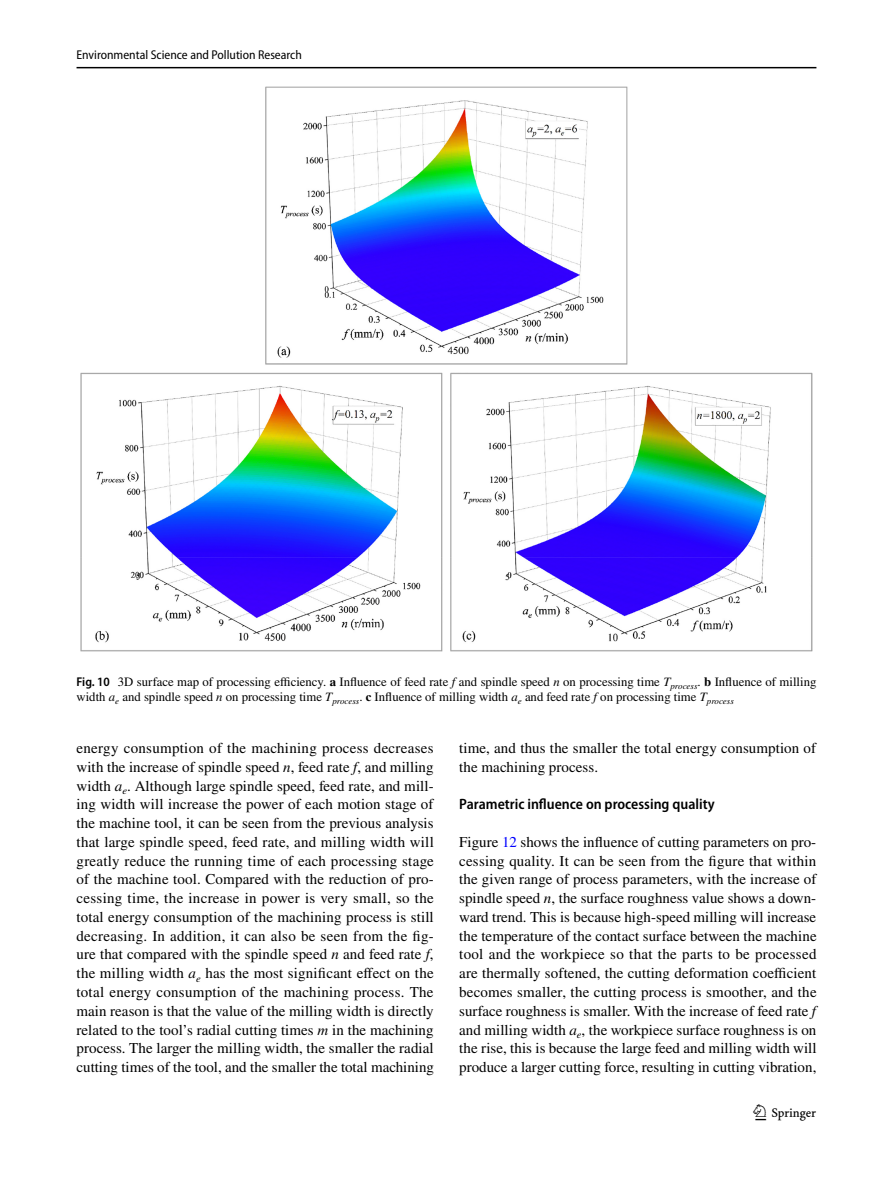
<style>
.page{position:relative;width:893px;height:1187px;background:#fff}
.page>*{position:absolute;margin:0;border:0;box-sizing:border-box;transform-origin:0 0}
.t1{font:22.5px "Springnew Regular 3";color:#000}
.t2{font:15px/18.8px "STIX";color:#000;text-align:justify}
.t3{font:600 semi-condensed 15px "Myriad Pro";color:#000}
.t4{font:12.75px/15px "STIX";color:#000}
.t5{font:semi-condensed 12.75px "Myriad Pro";color:#000}
.s1{font-family:"Myriad Pro";font-weight:600;font-stretch:semi-condensed}
.s2{font-weight:700}
.s3{font-style:italic}
.s4{color:#00f}
</style>
<div class="page">
<hr style="left:77px;top:67px;width:739px;height:1px;background:#000">
<img style="left:81px;top:87px;width:731px;height:564px">
<p class="t5" style="left:77px;top:48px;width:227px">Environmental Science and Pollution Research</p>
<p class="t4" style="left:77px;top:675px;width:741px"><span class="s1">Fig. 10</span> 3D surface map of processing efficiency. <span class="s2">a</span> Influence of feed rate <span class="s3">f</span> and spindle speed <span class="s3">n</span> on processing time <span class="s3">T</span><sub>process</sub>. <span class="s2">b</span> Influence of milling width <span class="s3">a</span><sub>e</sub> and spindle speed <span class="s3">n</span> on processing time <span class="s3">T</span><sub>process</sub>. <span class="s2">c</span> Influence of milling width <span class="s3">a</span><sub>e</sub> and feed rate <span class="s3">f</span> on processing time <span class="s3">T</span><sub>process</sub></p>
<p class="t2" style="left:77px;top:739px;width:359px">energy consumption of the machining process decreases with the increase of spindle speed <span class="s3">n</span>, feed rate <span class="s3">f</span>, and milling width <span class="s3">a</span><sub>e</sub>. Although large spindle speed, feed rate, and mill&shy;ing width will increase the power of each motion stage of the machine tool, it can be seen from the previous analysis that large spindle speed, feed rate, and milling width will greatly reduce the running time of each processing stage of the machine tool. Compared with the reduction of pro&shy;cessing time, the increase in power is very small, so the total energy consumption of the machining process is still decreasing. In addition, it can also be seen from the fig&shy;ure that compared with the spindle speed <span class="s3">n</span> and feed rate <span class="s3">f</span>, the milling width <span class="s3">a</span><sub>e</sub> has the most significant effect on the total energy consumption of the machining process. The main reason is that the value of the milling width is directly related to the tool’s radial cutting times <span class="s3">m</span> in the machining process. The larger the milling width, the smaller the radial cutting times of the tool, and the smaller the total machining</p>
<p class="t2" style="left:459px;top:739px;width:358px">time, and thus the smaller the total energy consumption of the machining process.</p>
<p class="t3" style="left:459px;top:796px;width:257px">Parametric influence on processing quality</p>
<p class="t2" style="left:459px;top:833px;width:359px">Figure <span class="s4">12</span> shows the influence of cutting parameters on pro&shy;cessing quality. It can be seen from the figure that within the given range of process parameters, with the increase of spindle speed <span class="s3">n</span>, the surface roughness value shows a down&shy;ward trend. This is because high-speed milling will increase the temperature of the contact surface between the machine tool and the workpiece so that the parts to be processed are thermally softened, the cutting deformation coefficient becomes smaller, the cutting process is smoother, and the surface roughness is smaller. With the increase of feed rate <span class="s3">f </span>and milling width <span class="s3">a</span><sub>e</sub>, the workpiece surface roughness is on the rise, this is because the large feed and milling width will produce a larger cutting force, resulting in cutting vibration,</p>
<h1 class="t1" style="left:755px;top:1104px;width:62px">1 3</h1>
</div>
